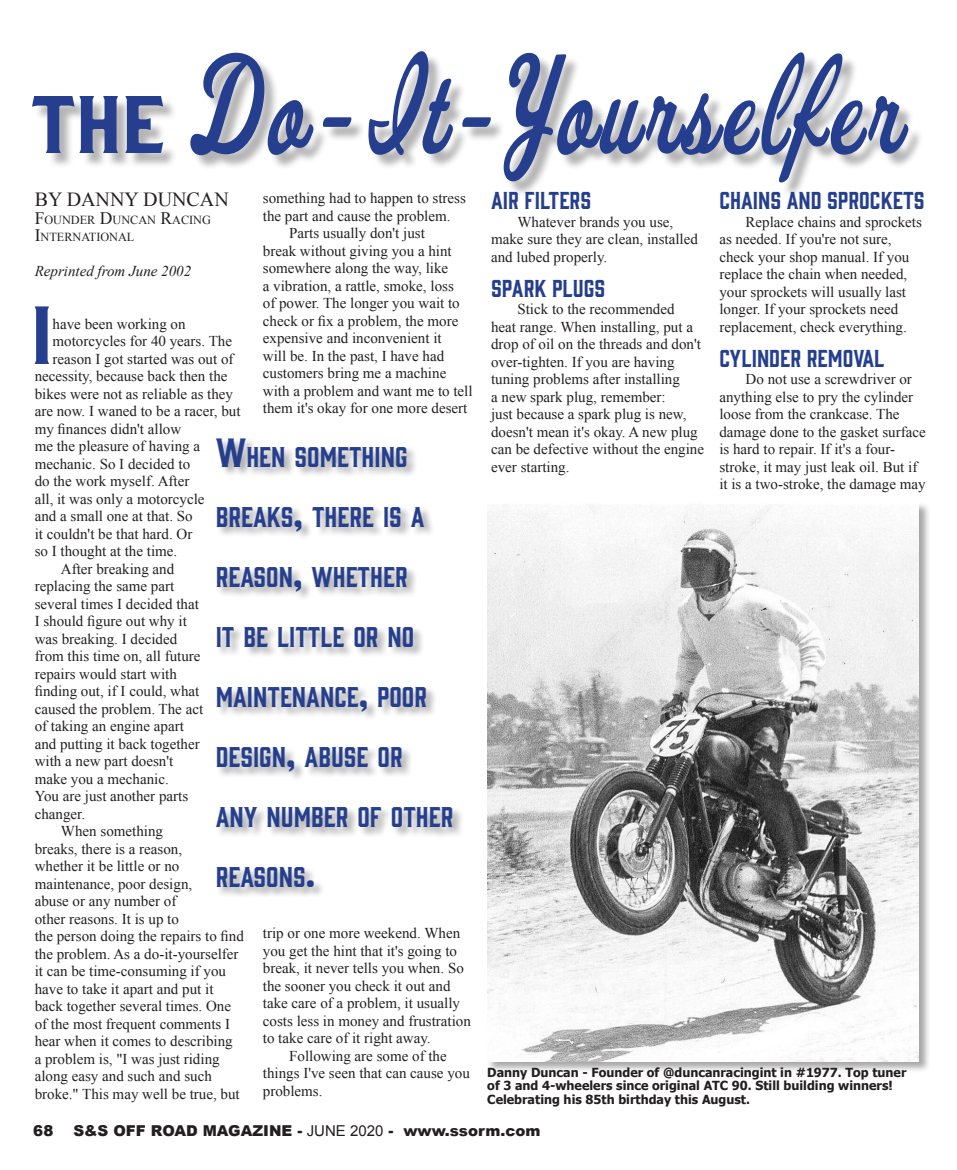
<style>
.page{position:relative;width:957px;height:1170px;background:#fff}
.page>*{position:absolute;margin:0;border:0;box-sizing:border-box;transform-origin:0 0}
.t1{font:131.25px "Fenway Park JF";letter-spacing:.075em;color:#253f8e;scale:.71 1}
.Drop_cap{font:75.75px "Gin";color:#253f8e;scale:1.21 1}
.Caption_NEW{font:26.25px "Gin";color:#253f8e}
.Caption_NEW-2{font:22.5px "Gin";color:#253f8e}
.t2{font:20px "Times New Roman";color:#231f20}
.Caption_NEW-3{font:15px/17.5px "Times New Roman";color:#231f20}
.Drop_cap-2{font:15px "Times New Roman";color:#231f20}
.t3{font:900 15px "Arial";color:#231f20}
.Caption_NEW-4{font:italic 15px "Times New Roman";color:#231f20}
.Super_Digital_Captio{font:700 12.5px/13.8px "Tahoma";color:#231f20}
.Caption_NEW-5{font:12.25px/17.5px "Times New Roman";color:#231f20}
.s1{font-family:"Gin";font-size:75px}
.s2{font-size:17.5px}
.s3{font-size:37.5px}
.s4{font-weight:400}
</style>
<div class="page">
<div style="left:486px;top:502px;width:444px;height:572px;background:#231f20;opacity:.4"></div>
<img style="left:487px;top:503px;width:431px;height:558px">
<div style="left:34px;top:53px;width:889px;height:145px;background:#231f20;opacity:.34"></div>
<div style="left:216px;top:438px;width:248px;height:461px;background:#231f20;opacity:.4"></div>
<p class="t1" style="left:31px;top:23px;width:1222px"><span class="s1">THE</span> Do-It-Yourselfer</p>
<p class="Caption_NEW-3" style="left:263px;top:189px;width:204px">something had to happen to stress the part and cause the problem.</p>
<p class="Caption_NEW-3" style="left:263px;top:224px;width:211px;text-indent:26px">Parts usually don't just<br>break without giving you a hint somewhere along the way, like<br>a vibration, a rattle, smoke, loss<br>of power. The longer you wait to check or fix a problem, the more expensive and inconvenient it<br>will be. In the past, I have had customers bring me a machine with a problem and want me to tell them it's okay for one more desert</p>
<p class="t2" style="left:35px;top:186px;width:196px">BY DANNY DUNCAN</p>
<p class="Caption_NEW-5" style="left:35px;top:211px;width:178px"><span class="s2">F</span>OUNDER <span class="s2">D</span>UNCAN <span class="s2">R</span>ACING<br><span class="s2">I</span>NTERNATIONAL</p>
<p class="Caption_NEW-4" style="left:35px;top:261px;width:158px">Reprinted from June 2002</p>
<p class="Drop_cap" style="left:31px;top:283px;width:19px">I</p>
<p class="Drop_cap-2" style="left:53px;top:314px;width:134px">have been working on</p>
<p class="Drop_cap-2" style="left:53px;top:331px;width:181px">motorcycles for 40 years. The</p>
<p class="Drop_cap-2" style="left:53px;top:349px;width:182px">reason I got started was out of</p>
<p class="Drop_cap-2" style="left:35px;top:366px;width:194px">necessity, because back then the</p>
<p class="Drop_cap-2" style="left:35px;top:384px;width:200px">bikes were not as reliable as they</p>
<p class="Drop_cap-2" style="left:35px;top:401px;width:207px">are now. I waned to be a racer, but</p>
<p class="Drop_cap-2" style="left:35px;top:419px;width:148px">my finances didn't allow</p>
<p class="Drop_cap-2" style="left:35px;top:436px;width:167px">me the pleasure of having a</p>
<p class="Drop_cap-2" style="left:35px;top:454px;width:157px">mechanic. So I decided to</p>
<p class="Drop_cap-2" style="left:35px;top:471px;width:156px">do the work myself. After</p>
<p class="Drop_cap-2" style="left:35px;top:489px;width:171px">all, it was only a motorcycle</p>
<p class="Drop_cap-2" style="left:35px;top:506px;width:159px">and a small one at that. So</p>
<p class="Drop_cap-2" style="left:35px;top:524px;width:159px">it couldn't be that hard. Or</p>
<p class="Drop_cap-2" style="left:35px;top:541px;width:144px">so I thought at the time.</p>
<p class="Caption_NEW-3" style="left:35px;top:560px;width:170px;text-indent:26px">After breaking and replacing the same part several times I decided that<br>I should figure out why it was breaking. I decided from this time on, all future repairs would start with finding out, if I could, what caused the problem. The act of taking an engine apart and putting it back together with a new part doesn't make you a mechanic.<br>You are just another parts changer.</p>
<p class="Caption_NEW-3" style="left:35px;top:822px;width:211px;text-indent:26px">When something<br>breaks, there is a reason,<br>whether it be little or no maintenance, poor design,<br>abuse or any number of<br>other reasons. It is up to<br>the person doing the repairs to find the problem. As a do-it-yourselfer it can be time-consuming if you have to take it apart and put it back together several times. One of the most frequent comments I hear when it comes to describing<br>a problem is, "I was just riding along easy and such and such broke." This may well be true, but</p>
<p class="Caption_NEW" style="left:216px;top:439px;width:193px"><span class="s3">W</span>HEN SOMETHING</p>
<p class="Caption_NEW" style="left:216px;top:499px;width:210px">BREAKS<span class="s3">,</span> THERE IS A</p>
<p class="Caption_NEW" style="left:216px;top:559px;width:193px">REASON<span class="s3">,</span> WHETHER</p>
<p class="Caption_NEW" style="left:216px;top:619px;width:200px">IT BE LITTLE OR NO</p>
<p class="Caption_NEW" style="left:216px;top:679px;width:213px">MAINTENANCE<span class="s3">,</span> POOR</p>
<p class="Caption_NEW" style="left:216px;top:739px;width:188px">DESIGN<span class="s3">,</span> ABUSE OR</p>
<p class="Caption_NEW" style="left:216px;top:799px;width:239px">ANY NUMBER OF OTHER</p>
<p class="Caption_NEW" style="left:216px;top:859px;width:101px">REASONS<span class="s3">.</span></p>
<p class="Caption_NEW-3" style="left:263px;top:924px;width:209px">trip or one more weekend. When you get the hint that it's going to break, it never tells you when. So the sooner you check it out and take care of a problem, it usually costs less in money and frustration to take care of it right away.</p>
<p class="Caption_NEW-3" style="left:263px;top:1047px;width:208px;text-indent:26px">Following are some of the things I've seen that can cause you problems.</p>
<p class="Caption_NEW-2" style="left:491px;top:185px;width:102px">AIR FILTERS</p>
<p class="Caption_NEW-3" style="left:491px;top:213px;width:208px;text-indent:26px">Whatever brands you use, make sure they are clean, installed and lubed properly.</p>
<p class="Caption_NEW-2" style="left:491px;top:273px;width:116px">SPARK PLUGS</p>
<p class="Caption_NEW-3" style="left:491px;top:300px;width:214px;text-indent:26px">Stick to the recommended<br>heat range. When installing, put a drop of oil on the threads and don't over-tighten. If you are having tuning problems after installing<br>a new spark plug, remember:<br>just because a spark plug is new, doesn't mean it's okay. A new plug can be defective without the engine ever starting.</p>
<p class="Caption_NEW-2" style="left:719px;top:185px;width:207px">CHAINS AND SPROCKETS</p>
<p class="Caption_NEW-3" style="left:719px;top:213px;width:204px;text-indent:26px">Replace chains and sprockets as needed. If you're not sure, check your shop manual. If you replace the chain when needed, your sprockets will usually last longer. If your sprockets need replacement, check everything.</p>
<p class="Caption_NEW-2" style="left:719px;top:343px;width:167px">CYLINDER REMOVAL</p>
<p class="Caption_NEW-3" style="left:719px;top:370px;width:208px;text-indent:26px">Do not use a screwdriver or anything else to pry the cylinder loose from the crankcase. The damage done to the gasket surface is hard to repair. If it's a four&shy;stroke, it may just leak oil. But if it is a two-stroke, the damage may</p>
<p class="Super_Digital_Captio" style="left:487px;top:1064px;width:420px">Danny Duncan - Founder of @duncanracingint in #1977. Top tuner of 3 and 4-wheelers since original ATC 90. Still building winners!<br>Celebrating his 85th birthday this August.</p>
<p class="t3" style="left:33px;top:1120px;width:22px">68</p>
<p class="t3" style="left:73px;top:1120px;width:468px">S&amp;S OFF ROAD MAGAZINE - <span class="s4">JUNE 2020</span> - www.ssorm.com</p>
</div>
